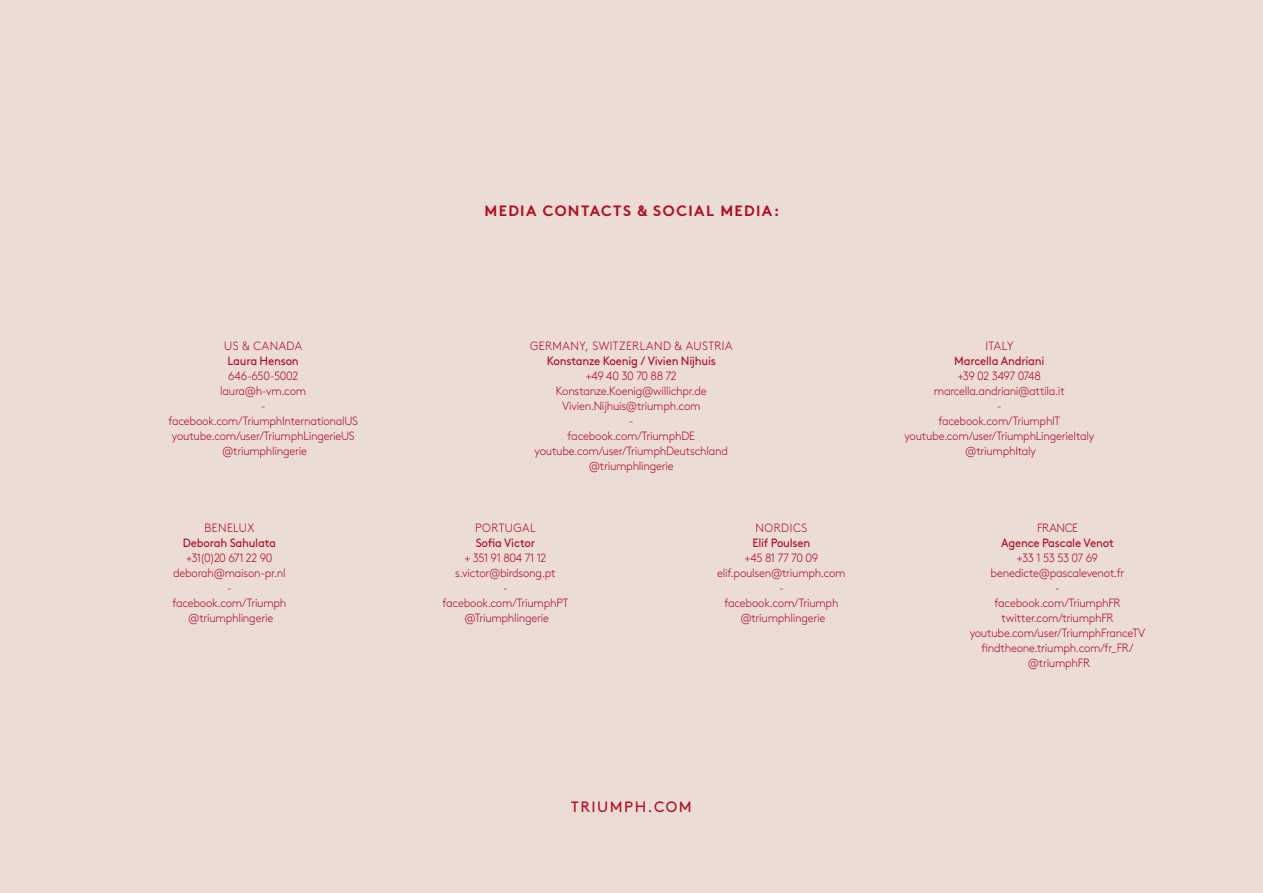
<style>
.page{position:relative;width:1263px;height:893px;background:#ebdcd6}
.page>*{position:absolute;margin:0;border:0;box-sizing:border-box;transform-origin:0 0}
.t1{font:700 15px "Brown Pro";letter-spacing:.09em;color:#b20d22}
.t2{font:15px "Brown Pro";letter-spacing:.1em;color:#b20d22}
.t3{font:300 12px/15px "Brown Pro";letter-spacing:-.02em;color:#b20d22;text-align:center;scale:.94 1}
.t4{font:12px "Brown Pro";letter-spacing:-.02em;color:#b20d22;scale:.94 1}
.t5{font:300 12px "Brown Pro";letter-spacing:.045em;color:#b20d22;scale:.94 1}
.t6{font:300 12px "Brown Pro";letter-spacing:.025em;color:#b20d22;scale:.94 1}
.t7{font:300 12px "Brown Pro";letter-spacing:.05em;color:#b20d22;scale:.94 1}
</style>
<div class="page">
<p class="t5" style="left:224px;top:337px;width:84px">US &amp; CANADA</p>
<p class="t4" style="left:228px;top:352px;width:77px">Laura Henson</p>
<p class="t3" style="left:168px;top:367px;width:203px">646-650-5002<br>laura@h-vm.com<br>- facebook.com/TriumphInternationalUS youtube.com/user/TriumphLingerieUS @triumphlingerie</p>
<p class="t6" style="left:204px;top:519px;width:54px">BENELUX</p>
<p class="t4" style="left:183px;top:534px;width:100px">Deborah Sahulata</p>
<p class="t3" style="left:172px;top:550px;width:123px">+31(0)20 671 22 90 deborah@maison-pr.nl - facebook.com/Triumph @triumphlingerie</p>
<p class="t1" style="left:484px;top:199px;width:296px">MEDIA CONTACTS &amp; SOCIAL MEDIA:</p>
<p class="t5" style="left:530px;top:337px;width:217px">GERMANY, SWITZERLAND &amp; AUSTRIA</p>
<p class="t4" style="left:547px;top:352px;width:182px">Konstanze Koenig / Vivien Nijhuis</p>
<p class="t3" style="left:535px;top:367px;width:207px">+49 40 30 70 88 72<br>Konstanze.Koenig@willichpr.de<br>Vivien.Nijhuis@triumph.com<br>-<br>facebook.com/TriumphDE youtube.com/user/TriumphDeutschland @triumphlingerie</p>
<p class="t5" style="left:475px;top:519px;width:66px">PORTUGAL</p>
<p class="t4" style="left:476px;top:534px;width:65px">Sofia Victor</p>
<p class="t3" style="left:442px;top:550px;width:135px">+ 351 91 804 71 12 s.victor@birdsong.pt<br>- facebook.com/TriumphPT @Triumphlingerie</p>
<p class="t7" style="left:755px;top:519px;width:57px">NORDICS</p>
<p class="t4" style="left:752px;top:534px;width:63px">Elif Poulsen</p>
<p class="t3" style="left:717px;top:550px;width:138px">+45 81 77 70 09 elif.poulsen@triumph.com -<br>facebook.com/Triumph @triumphlingerie</p>
<p class="t2" style="left:571px;top:795px;width:122px">TRIUMPH.COM</p>
<p class="t3" style="left:985px;top:337px;width:31px">ITALY</p>
<p class="t4" style="left:954px;top:352px;width:97px">Marcella Andriani</p>
<p class="t3" style="left:904px;top:367px;width:203px">+39 02 3497 0748 marcella.andriani@attila.it<br>-<br>facebook.com/TriumphIT youtube.com/user/TriumphLingerieItaly @triumphItaly</p>
<p class="t3" style="left:1037px;top:520px;width:45px">FRANCE</p>
<p class="t4" style="left:1001px;top:534px;width:121px">Agence Pascale Venot</p>
<p class="t3" style="left:970px;top:550px;width:188px">+33 1 53 53 07 69 benedicte@pascalevenot.fr<br>-<br>facebook.com/TriumphFR twitter.com/triumphFR youtube.com/user/TriumphFranceTV findtheone.triumph.com/fr_FR/ @triumphFR</p>
</div>
